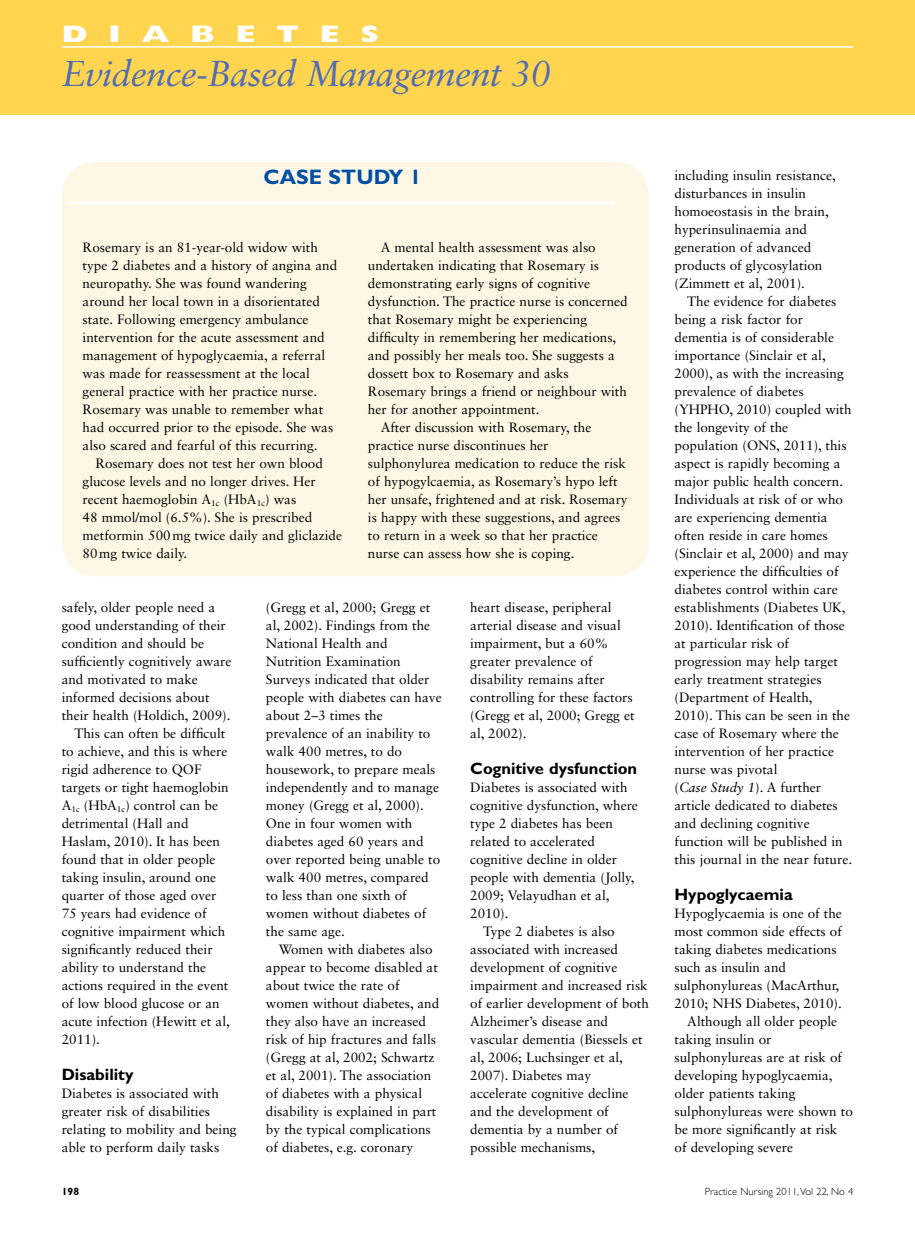
<style>
.page{position:relative;width:915px;height:1242px;background:#fff}
.page>*{position:absolute;margin:0;border:0;box-sizing:border-box;transform-origin:0 0}
.t1{font:italic 36px "Sabon LT Std";letter-spacing:-.02em;color:#516db4}
.t2{font:800 24px "Gill Sans Std";letter-spacing:.67em;color:#fff;scale:1.3 1}
.t3{font:700 21px "Gill Sans Std";color:#004fa3}
.t4{font:700 16.5px "Gill Sans Std";color:#000}
.t5{font:13.5px/18px "Sabon LT Std";color:#000}
.t6{font:300 10.5px "Gill Sans Std";color:#000}
.t7{font:700 10.5px "Gill Sans Std";color:#000}
.s1{font-style:italic}
</style>
<div class="page">
<div style="left:0;top:0;width:914px;height:115px;background:#ffd44f"></div>
<hr style="left:62px;top:46px;width:791px;height:2px;background:#fff">
<div style="left:62px;top:162px;width:586px;height:414px;background:#fff7e5;border-radius:34px"></div>
<hr style="left:70px;top:201px;width:544px;height:3px;background:#fff">
<h2 class="t2" style="left:62px;top:20px;width:245px">DIABETES</h2>
<h1 class="t1" style="left:62px;top:53px;width:490px">Evidence-Based Management 30</h1>
<h3 class="t3" style="left:263px;top:165px;width:159px">CASE STUDY 1</h3>
<p class="t5" style="left:83px;top:238px;width:256px">Rosemary is an 81-year-old widow with type 2 diabetes and a history of angina and neuropathy. She was found wandering around her local town in a disorientated state. Following emergency ambulance intervention for the acute assessment and management of hypoglycaemia, a referral was made for reassessment at the local general practice with her practice nurse.<br>Rosemary was unable to remember what had occurred prior to the episode. She was also scared and fearful of this recurring.</p>
<p class="t5" style="left:83px;top:454px;width:261px;text-indent:13px">Rosemary does not test her own blood glucose levels and no longer drives. Her recent haemoglobin A<sub>1c</sub> (HbA<sub>1c</sub>) was<br>48 mmol/mol (6.5%). She is prescribed metformin 500mg twice daily and gliclazide 80mg twice daily.</p>
<p class="t5" style="left:380px;top:238px;width:216px">A mental health assessment was also</p>
<p class="t5" style="left:368px;top:256px;width:233px">undertaken indicating that Rosemary is</p>
<p class="t5" style="left:368px;top:274px;width:224px">demonstrating early signs of cognitive</p>
<p class="t5" style="left:368px;top:292px;width:261px">dysfunction. The practice nurse is concerned</p>
<p class="t5" style="left:368px;top:310px;width:220px">that Rosemary might be experiencing</p>
<p class="t5" style="left:368px;top:328px;width:250px">difficulty in remembering her medications,</p>
<p class="t5" style="left:368px;top:346px;width:248px">and possibly her meals too. She suggests a</p>
<p class="t5" style="left:368px;top:364px;width:202px">dossett box to Rosemary and asks</p>
<p class="t5" style="left:368px;top:382px;width:260px">Rosemary brings a friend or neighbour with</p>
<p class="t5" style="left:368px;top:400px;width:173px">her for another appointment.</p>
<p class="t5" style="left:380px;top:418px;width:212px">After discussion with Rosemary, the</p>
<p class="t5" style="left:368px;top:436px;width:182px">practice nurse discontinues her</p>
<p class="t5" style="left:368px;top:454px;width:259px">sulphonylurea medication to reduce the risk</p>
<p class="t5" style="left:368px;top:472px;width:251px">of hypogylcaemia, as Rosemary’s hypo left</p>
<p class="t5" style="left:368px;top:490px;width:261px">her unsafe, frightened and at risk. Rosemary</p>
<p class="t5" style="left:368px;top:508px;width:254px">is happy with these suggestions, and agrees</p>
<p class="t5" style="left:368px;top:526px;width:231px">to return in a week so that her practice</p>
<p class="t5" style="left:368px;top:544px;width:208px">nurse can assess how she is coping.</p>
<p class="t5" style="left:62px;top:598px;width:155px">safely, older people need a</p>
<p class="t5" style="left:62px;top:616px;width:165px">good understanding of their</p>
<p class="t5" style="left:62px;top:634px;width:144px">condition and should be</p>
<p class="t5" style="left:62px;top:652px;width:171px">sufficiently cognitively aware</p>
<p class="t5" style="left:62px;top:670px;width:138px">and motivated to make</p>
<p class="t5" style="left:62px;top:688px;width:149px">informed decisions about</p>
<p class="t5" style="left:62px;top:706px;width:170px">their health (Holdich, 2009).</p>
<p class="t5" style="left:74px;top:724px;width:152px">This can often be difficult</p>
<p class="t5" style="left:62px;top:742px;width:167px">to achieve, and this is where</p>
<p class="t5" style="left:62px;top:760px;width:141px">rigid adherence to QOF</p>
<p class="t5" style="left:62px;top:778px;width:168px">targets or tight haemoglobin</p>
<p class="t5" style="left:62px;top:796px;width:158px">A<sub>1c</sub> (HbA<sub>1c</sub>) control can be</p>
<p class="t5" style="left:62px;top:814px;width:128px">detrimental (Hall and</p>
<p class="t5" style="left:62px;top:832px;width:160px">Haslam, 2010). It has been</p>
<p class="t5" style="left:62px;top:850px;width:155px">found that in older people</p>
<p class="t5" style="left:62px;top:868px;width:156px">taking insulin, around one</p>
<p class="t5" style="left:62px;top:886px;width:156px">quarter of those aged over</p>
<p class="t5" style="left:62px;top:904px;width:146px">75 years had evidence of</p>
<p class="t5" style="left:62px;top:922px;width:165px">cognitive impairment which</p>
<p class="t5" style="left:62px;top:940px;width:152px">significantly reduced their</p>
<p class="t5" style="left:62px;top:958px;width:146px">ability to understand the</p>
<p class="t5" style="left:62px;top:976px;width:168px">actions required in the event</p>
<p class="t5" style="left:62px;top:994px;width:159px">of low blood glucose or an</p>
<p class="t5" style="left:62px;top:1012px;width:170px">acute infection (Hewitt et al,</p>
<p class="t5" style="left:62px;top:1030px;width:40px">2011).</p>
<p class="t4" style="left:62px;top:1065px;width:73px">Disability</p>
<p class="t5" style="left:62px;top:1084px;width:176px">Diabetes is associated with greater risk of disabilities relating to mobility and being able to perform daily tasks</p>
<p class="t5" style="left:266px;top:598px;width:177px">(Gregg et al, 2000; Gregg et al, 2002). Findings from the<br>National Health and<br>Nutrition Examination<br>Surveys indicated that older people with diabetes can have about 2–3 times the prevalence of an inability to walk 400 metres, to do housework, to prepare meals independently and to manage money (Gregg et al, 2000).<br>One in four women with diabetes aged 60 years and over reported being unable to walk 400 metres, compared to less than one sixth of women without diabetes of the same age.</p>
<p class="t5" style="left:266px;top:940px;width:175px;text-indent:13px">Women with diabetes also appear to become disabled at about twice the rate of women without diabetes, and they also have an increased risk of hip fractures and falls (Gregg at al, 2002; Schwartz et al, 2001). The association of diabetes with a physical disability is explained in part by the typical complications of diabetes, e.g. coronary</p>
<p class="t5" style="left:470px;top:598px;width:166px">heart disease, peripheral arterial disease and visual impairment, but a 60% greater prevalence of disability remains after controlling for these factors (Gregg et al, 2000; Gregg et al, 2002).</p>
<p class="t4" style="left:470px;top:759px;width:168px">Cognitive dysfunction</p>
<p class="t5" style="left:470px;top:778px;width:159px">Diabetes is associated with</p>
<p class="t5" style="left:470px;top:796px;width:169px">cognitive dysfunction, where</p>
<p class="t5" style="left:470px;top:814px;width:144px">type 2 diabetes has been</p>
<p class="t5" style="left:470px;top:832px;width:126px">related to accelerated</p>
<p class="t5" style="left:470px;top:850px;width:148px">cognitive decline in older</p>
<p class="t5" style="left:470px;top:868px;width:166px">people with dementia (Jolly,</p>
<p class="t5" style="left:470px;top:886px;width:141px">2009; Velayudhan et al,</p>
<p class="t5" style="left:470px;top:904px;width:40px">2010).</p>
<p class="t5" style="left:483px;top:922px;width:133px">Type 2 diabetes is also</p>
<p class="t5" style="left:470px;top:940px;width:149px">associated with increased</p>
<p class="t5" style="left:470px;top:958px;width:149px">development of cognitive</p>
<p class="t5" style="left:470px;top:976px;width:179px">impairment and increased risk</p>
<p class="t5" style="left:470px;top:994px;width:180px">of earlier development of both</p>
<p class="t5" style="left:470px;top:1012px;width:139px">Alzheimer’s disease and</p>
<p class="t5" style="left:470px;top:1030px;width:174px">vascular dementia (Biessels et</p>
<p class="t5" style="left:470px;top:1048px;width:154px">al, 2006; Luchsinger et al,</p>
<p class="t5" style="left:470px;top:1066px;width:123px">2007). Diabetes may</p>
<p class="t5" style="left:470px;top:1084px;width:160px">accelerate cognitive decline</p>
<p class="t5" style="left:470px;top:1102px;width:140px">and the development of</p>
<p class="t5" style="left:470px;top:1120px;width:149px">dementia by a number of</p>
<p class="t5" style="left:470px;top:1138px;width:126px">possible mechanisms,</p>
<p class="t5" style="left:674px;top:166px;width:163px">including insulin resistance, disturbances in insulin homoeostasis in the brain, hyperinsulinaemia and generation of advanced products of glycosylation (Zimmett et al, 2001).</p>
<p class="t5" style="left:674px;top:292px;width:179px;text-indent:13px">The evidence for diabetes being a risk factor for dementia is of considerable importance (Sinclair et al,<br>2000), as with the increasing prevalence of diabetes (YHPHO, 2010) coupled with the longevity of the population (ONS, 2011), this aspect is rapidly becoming a major public health concern.<br>Individuals at risk of or who are experiencing dementia often reside in care homes (Sinclair et al, 2000) and may experience the difficulties of diabetes control within care establishments (Diabetes UK,<br>2010). Identification of those at particular risk of progression may help target early treatment strategies (Department of Health,<br>2010). This can be seen in the case of Rosemary where the intervention of her practice nurse was pivotal<br>(<span class="s1">Case Study 1</span>). A further article dedicated to diabetes and declining cognitive function will be published in this journal in the near future.</p>
<p class="t4" style="left:674px;top:885px;width:120px">Hypoglycaemia</p>
<p class="t5" style="left:674px;top:904px;width:169px">Hypoglycaemia is one of the</p>
<p class="t5" style="left:674px;top:922px;width:169px">most common side effects of</p>
<p class="t5" style="left:674px;top:940px;width:164px">taking diabetes medications</p>
<p class="t5" style="left:674px;top:958px;width:113px">such as insulin and</p>
<p class="t5" style="left:674px;top:976px;width:166px">sulphonylureas (MacArthur,</p>
<p class="t5" style="left:674px;top:994px;width:169px">2010; NHS Diabetes, 2010).</p>
<p class="t5" style="left:687px;top:1012px;width:151px">Although all older people</p>
<p class="t5" style="left:674px;top:1030px;width:98px">taking insulin or</p>
<p class="t5" style="left:674px;top:1048px;width:169px">sulphonylureas are at risk of</p>
<p class="t5" style="left:674px;top:1066px;width:159px">developing hypoglycaemia,</p>
<p class="t5" style="left:674px;top:1084px;width:122px">older patients taking</p>
<p class="t5" style="left:674px;top:1102px;width:180px">sulphonylureas were shown to</p>
<p class="t5" style="left:674px;top:1120px;width:164px">be more significantly at risk</p>
<p class="t5" style="left:674px;top:1138px;width:120px">of developing severe</p>
<p class="t7" style="left:62px;top:1185px;width:19px">198</p>
<p class="t6" style="left:704px;top:1185px;width:150px">Practice Nursing 2011, Vol 22, No 4</p>
</div>
